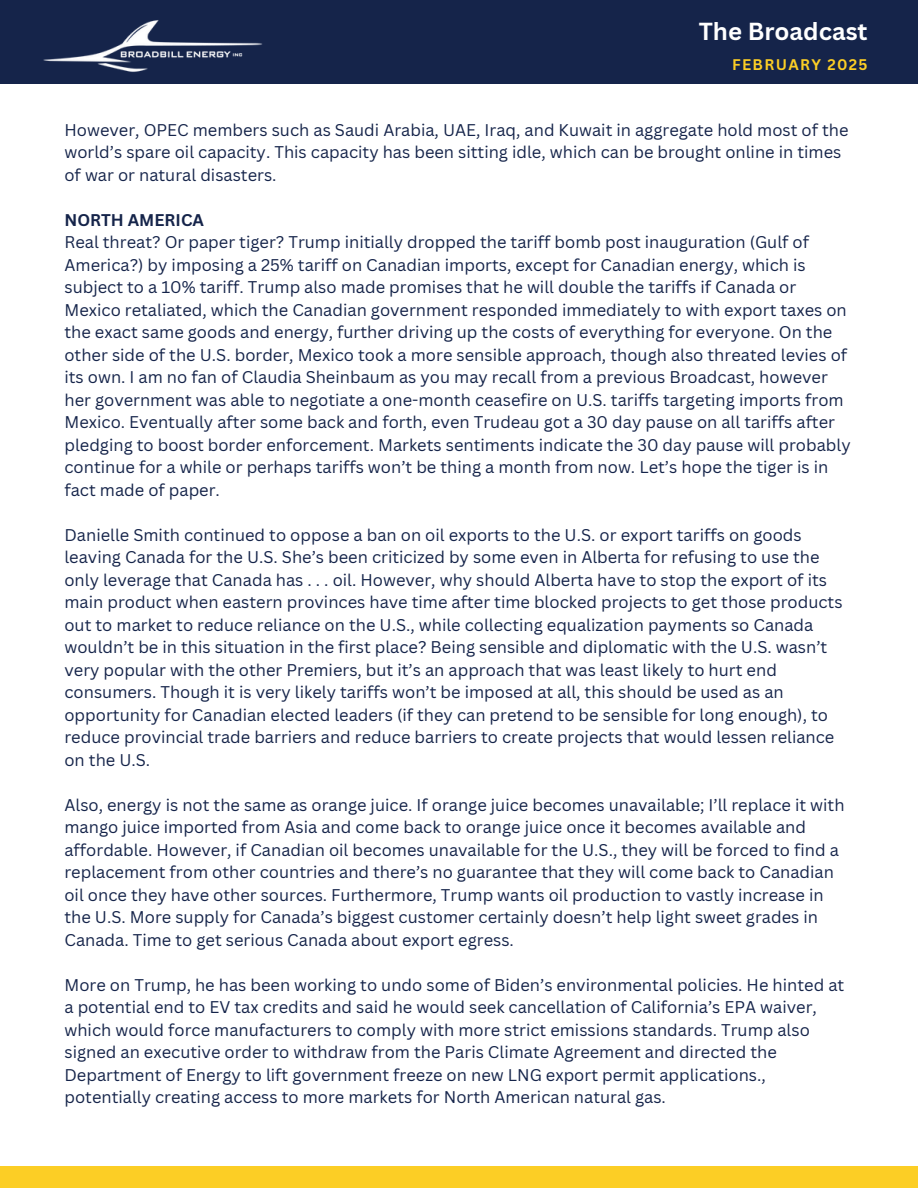
<style>
.page{position:relative;width:918px;height:1188px;background:#fff}
.page>*{position:absolute;margin:0;border:0;box-sizing:border-box;transform-origin:0 0}
.t1{font:700 24px "Canva Sans";color:#fff}
.t2{font:16.5px/22.5px "Canva Sans";color:#15244a}
.t3{font:700 16.5px "Canva Sans";color:#15244a}
.t4{font:700 15px "Canva Sans";letter-spacing:.09em;color:#fcce25}
</style>
<div class="page">
<div style="left:0;top:0;width:918px;height:84px;background:#15244a"></div>
<div style="left:0;top:1166px;width:918px;height:22px;background:#fcce25"></div>
<img style="left:43px;top:20px;width:219px;height:52px">
<p class="t1" style="left:699px;top:15px;width:170px">The Broadcast</p>
<h1 class="t4" style="left:732px;top:54px;width:137px">FEBRUARY 2025</h1>
<h2 class="t2" style="left:64px;top:118px;width:786px">However, OPEC members such as Saudi Arabia, UAE, Iraq, and Kuwait in aggregate hold most of the world’s spare oil capacity. This capacity has been sitting idle, which can be brought online in times of war or natural disasters.</h2>
<p class="t3" style="left:64px;top:208px;width:141px">NORTH AMERICA</p>
<p class="t2" style="left:64px;top:231px;width:788px">Real threat? Or paper tiger? Trump initially dropped the tariff bomb post inauguration (Gulf of America?) by imposing a 25% tariff on Canadian imports, except for Canadian energy, which is subject to a 10% tariff. Trump also made promises that he will double the tariffs if Canada or Mexico retaliated, which the Canadian government responded immediately to with export taxes on the exact same goods and energy, further driving up the costs of everything for everyone. On the other side of the U.S. border, Mexico took a more sensible approach, though also threated levies of its own. I am no fan of Claudia Sheinbaum as you may recall from a previous Broadcast, however her government was able to negotiate a one-month ceasefire on U.S. tariffs targeting imports from Mexico. Eventually after some back and forth, even Trudeau got a 30 day pause on all tariffs after pledging to boost border enforcement. Markets sentiments indicate the 30 day pause will probably continue for a while or perhaps tariffs won’t be thing a month from now. Let’s hope the tiger is in fact made of paper.</p>
<p class="t2" style="left:64px;top:523px;width:780px">Danielle Smith continued to oppose a ban on oil exports to the U.S. or export tariffs on goods leaving Canada for the U.S. She’s been criticized by some even in Alberta for refusing to use the only leverage that Canada has . . . oil. However, why should Alberta have to stop the export of its main product when eastern provinces have time after time blocked projects to get those products out to market to reduce reliance on the U.S., while collecting equalization payments so Canada wouldn’t be in this situation in the first place? Being sensible and diplomatic with the U.S. wasn’t very popular with the other Premiers, but it’s an approach that was least likely to hurt end consumers. Though it is very likely tariffs won’t be imposed at all, this should be used as an opportunity for Canadian elected leaders (if they can pretend to be sensible for long enough), to reduce provincial trade barriers and reduce barriers to create projects that would lessen reliance on the U.S.</p>
<p class="t2" style="left:64px;top:793px;width:782px">Also, energy is not the same as orange juice. If orange juice becomes unavailable; I’ll replace it with mango juice imported from Asia and come back to orange juice once it becomes available and affordable. However, if Canadian oil becomes unavailable for the U.S., they will be forced to find a replacement from other countries and there’s no guarantee that they will come back to Canadian oil once they have other sources. Furthermore, Trump wants oil production to vastly increase in the U.S. More supply for Canada’s biggest customer certainly doesn’t help light sweet grades in Canada. Time to get serious Canada about export egress.</p>
<p class="t2" style="left:64px;top:973px;width:781px">More on Trump, he has been working to undo some of Biden’s environmental policies. He hinted at a potential end to EV tax credits and said he would seek cancellation of California’s EPA waiver, which would force manufacturers to comply with more strict emissions standards. Trump also signed an executive order to withdraw from the Paris Climate Agreement and directed the Department of Energy to lift government freeze on new LNG export permit applications., potentially creating access to more markets for North American natural gas.</p>
</div>
